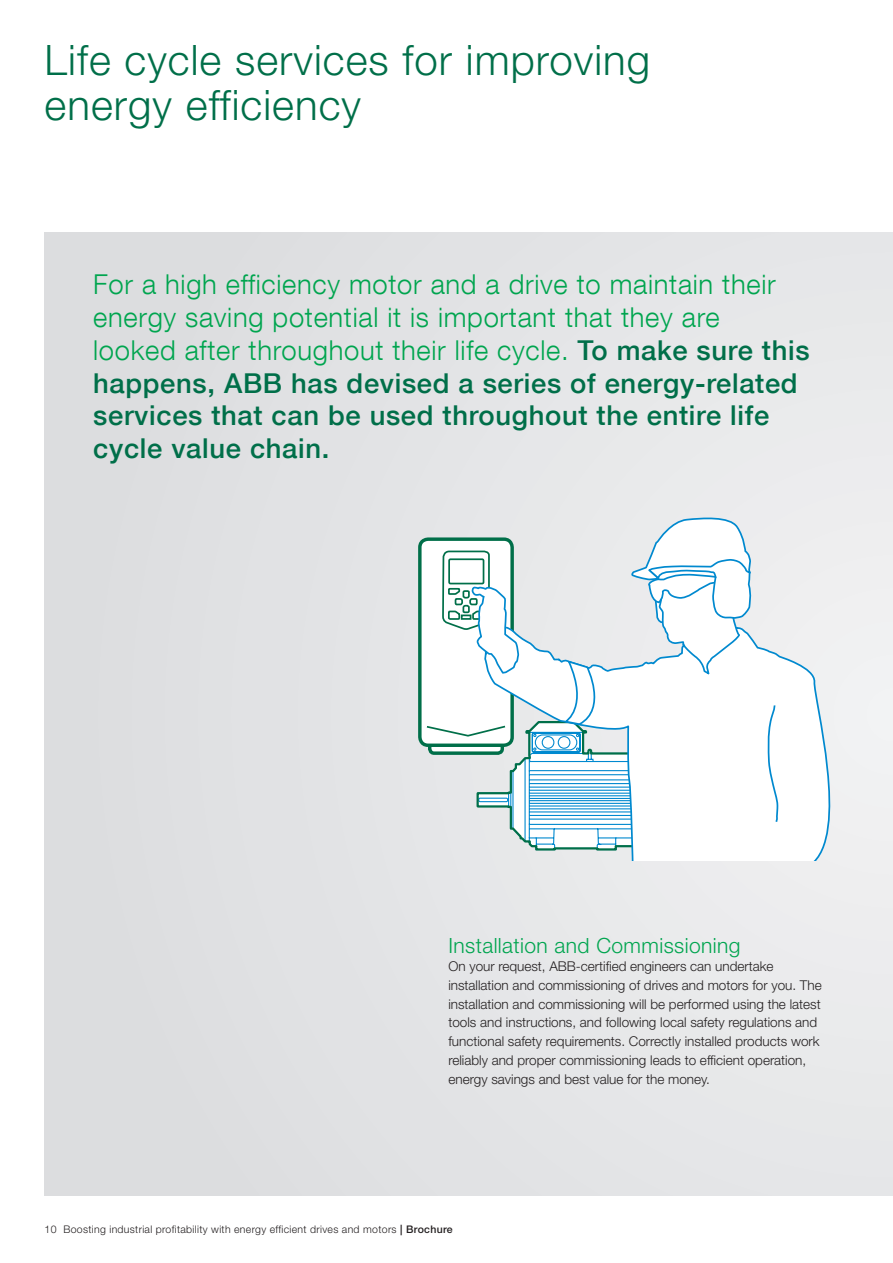
<style>
.page{position:relative;width:893px;height:1263px;background:#fff}
.page>*{position:absolute;margin:0;border:0;box-sizing:border-box;transform-origin:0 0}
.t1{font:300 42px/45.5px "Helvetica Neue LT Std";letter-spacing:.025em;color:#006f49}
.t2{font:300 27.3px/33px "Helvetica Neue LT Com";letter-spacing:.025em;color:#00a54f}
.t3{font:300 21px "Helvetica Neue LT Std";letter-spacing:.02em;color:#00a54f}
.t4{font:300 13.5px/18.8px "Helvetica Neue LT Std";color:#231f20}
.t5{font:300 10.5px "Helvetica Neue LT Std";letter-spacing:.03em;color:#231f20}
.s1{font-weight:500;color:#006f49}
.s2{font-weight:500}
</style>
<div class="page">
<div style="left:45px;top:233px;width:848px;height:963px;background:#e2e3e5"></div>
<div style="left:420px;top:539px;width:92px;height:206px;background:#fff;border-radius:8px"></div>
<div style="left:418px;top:537px;width:96px;height:210px;border:3px solid #006f49;border-radius:8px"></div>
<svg style="left:631px;top:626px;width:202px;height:235px;fill:#fff"></svg>
<svg style="left:425px;top:517px;width:327px;height:335px"></svg>
<svg style="left:767px;top:703px;width:12px;height:158px;background:#e3f2f9"></svg>
<h1 class="t1" style="left:45px;top:36px;width:607px">Life cycle services for improving energy efficiency</h1>
<p class="t2" style="left:93px;top:267px;width:718px">For a high efficiency motor and a drive to maintain their energy saving potential it is important that they are<br>looked after throughout their life cycle. <span class="s1">To make sure this happens, ABB has devised a series of energy-related services that can be used throughout the entire life cycle value chain.</span></p>
<h3 class="t3" style="left:448px;top:932px;width:294px">Installation and Commissioning</h3>
<p class="t4" style="left:448px;top:957px;width:375px">On your request, ABB-certified engineers can undertake installation and commissioning of drives and motors for you. The installation and commissioning will be performed using the latest tools and instructions, and following local safety regulations and functional safety requirements. Correctly installed products work reliably and proper commissioning leads to efficient operation, energy savings and best value for the money.</p>
<p class="t5" style="left:45px;top:1223px;width:410px">10 Boosting industrial profitability with energy efficient drives and motors <span class="s2">| Brochure</span></p>
</div>
